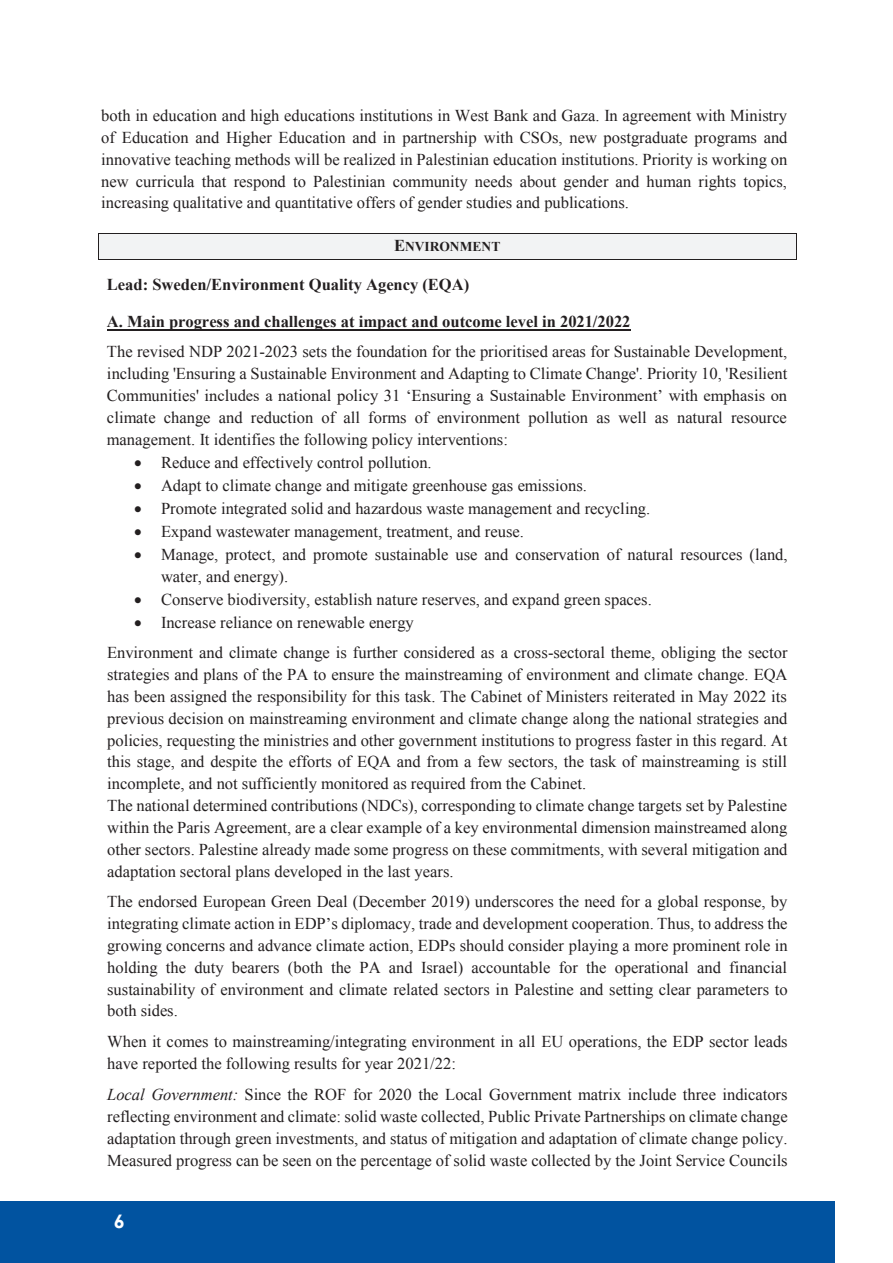
<style>
.page{position:relative;width:893px;height:1263px;background:#fff}
.page>*{position:absolute;margin:0;border:0;box-sizing:border-box;transform-origin:0 0}
.t1{font:700 19.5px "DIN Next LT Arabic";color:#fff}
.t2{font:16.5px/21.8px "Times New Roman";color:#231f20;text-align:justify}
.t3{font:700 16.5px "Times New Roman";color:#231f20}
.t4{font:700 13.5px "Times New Roman";color:#231f20}
.s1{font-size:16.5px}
.s2{font-style:italic}
</style>
<div class="page">
<div style="left:1px;top:1201px;width:834px;height:62px;background:#0153a0"></div>
<div style="left:99px;top:234px;width:697px;height:25px;background:#f2f3f4"></div>
<hr style="left:99px;top:233px;width:697px;height:1px;background:#231f20">
<hr style="left:99px;top:259px;width:697px;height:1px;background:#231f20">
<svg style="left:98px;top:233px;width:1px;height:27px"></svg>
<svg style="left:796px;top:233px;width:1px;height:27px"></svg>
<hr style="left:107px;top:329px;width:524px;height:1px;background:#231f20">
<p class="t2" style="left:101px;top:104px;width:688px">both in education and high educations institutions in West Bank and Gaza. In agreement with Ministry of Education and Higher Education and in partnership with CSOs, new postgraduate programs and innovative teaching methods will be realized in Palestinian education institutions. Priority is working on new curricula that respond to Palestinian community needs about gender and human rights topics, increasing qualitative and quantitative offers of gender studies and publications.</p>
<p class="t4" style="left:394px;top:237px;width:108px"><span class="s1">E</span>NVIRONMENT</p>
<p class="t3" style="left:107px;top:273px;width:364px">Lead: Sweden/Environment Quality Agency (EQA)</p>
<p class="t3" style="left:107px;top:310px;width:525px">A. Main progress and challenges at impact and outcome level in 2021/2022</p>
<p class="t2" style="left:107px;top:341px;width:682px">The revised NDP 2021-2023 sets the foundation for the prioritised areas for Sustainable Development, including 'Ensuring a Sustainable Environment and Adapting to Climate Change'. Priority 10, 'Resilient Communities' includes a national policy 31 ‘Ensuring a Sustainable Environment’ with emphasis on climate change and reduction of all forms of environment pollution as well as natural resource management. It identifies the following policy interventions:</p>
<p class="t2" style="left:134px;top:451px;width:299px">• Reduce and effectively control pollution.</p>
<p class="t2" style="left:134px;top:474px;width:454px">• Adapt to climate change and mitigate greenhouse gas emissions.</p>
<p class="t2" style="left:134px;top:497px;width:518px">• Promote integrated solid and hazardous waste management and recycling.</p>
<p class="t2" style="left:134px;top:520px;width:391px">• Expand wastewater management, treatment, and reuse.</p>
<p class="t2" style="left:161px;top:543px;width:628px;text-indent:-27px">• Manage, protect, and promote sustainable use and conservation of natural resources (land, water, and energy).</p>
<p class="t2" style="left:134px;top:588px;width:519px">• Conserve biodiversity, establish nature reserves, and expand green spaces.</p>
<p class="t2" style="left:107px;top:606px;width:682px;line-height:30.8px;text-indent:27px">• Increase reliance on renewable energy<br>Environment and climate change is further considered as a cross-sectoral theme, obliging the sector</p>
<p class="t2" style="left:107px;top:663px;width:682px;text-align:left">strategies and plans of the PA to ensure the mainstreaming of environment and climate change. EQA has been assigned the responsibility for this task. The Cabinet of Ministers reiterated in May 2022 its previous decision on mainstreaming environment and climate change along the national strategies and policies, requesting the ministries and other government institutions to progress faster in this regard. At this stage, and despite the efforts of EQA and from a few sectors, the task of mainstreaming is still incomplete, and not sufficiently monitored as required from the Cabinet.<br>The national determined contributions (NDCs), corresponding to climate change targets set by Palestine within the Paris Agreement, are a clear example of a key environmental dimension mainstreamed along other sectors. Palestine already made some progress on these commitments, with several mitigation and adaptation sectoral plans developed in the last years.</p>
<p class="t2" style="left:107px;top:891px;width:682px">The endorsed European Green Deal (December 2019) underscores the need for a global response, by integrating climate action in EDP’s diplomacy, trade and development cooperation. Thus, to address the growing concerns and advance climate action, EDPs should consider playing a more prominent role in holding the duty bearers (both the PA and Israel) accountable for the operational and financial sustainability of environment and climate related sectors in Palestine and setting clear parameters to both sides.</p>
<p class="t2" style="left:107px;top:1030px;width:682px">When it comes to mainstreaming/integrating environment in all EU operations, the EDP sector leads have reported the following results for year 2021/22:</p>
<p class="t2" style="left:107px;top:1083px;width:682px"><span class="s2">Local Government:</span> Since the ROF for 2020 the Local Government matrix include three indicators reflecting environment and climate: solid waste collected, Public Private Partnerships on climate change adaptation through green investments, and status of mitigation and adaptation of climate change policy.<br>Measured progress can be seen on the percentage of solid waste collected by the Joint Service Councils</p>
<p class="t1" style="left:114px;top:1209px;width:12px">6</p>
</div>
